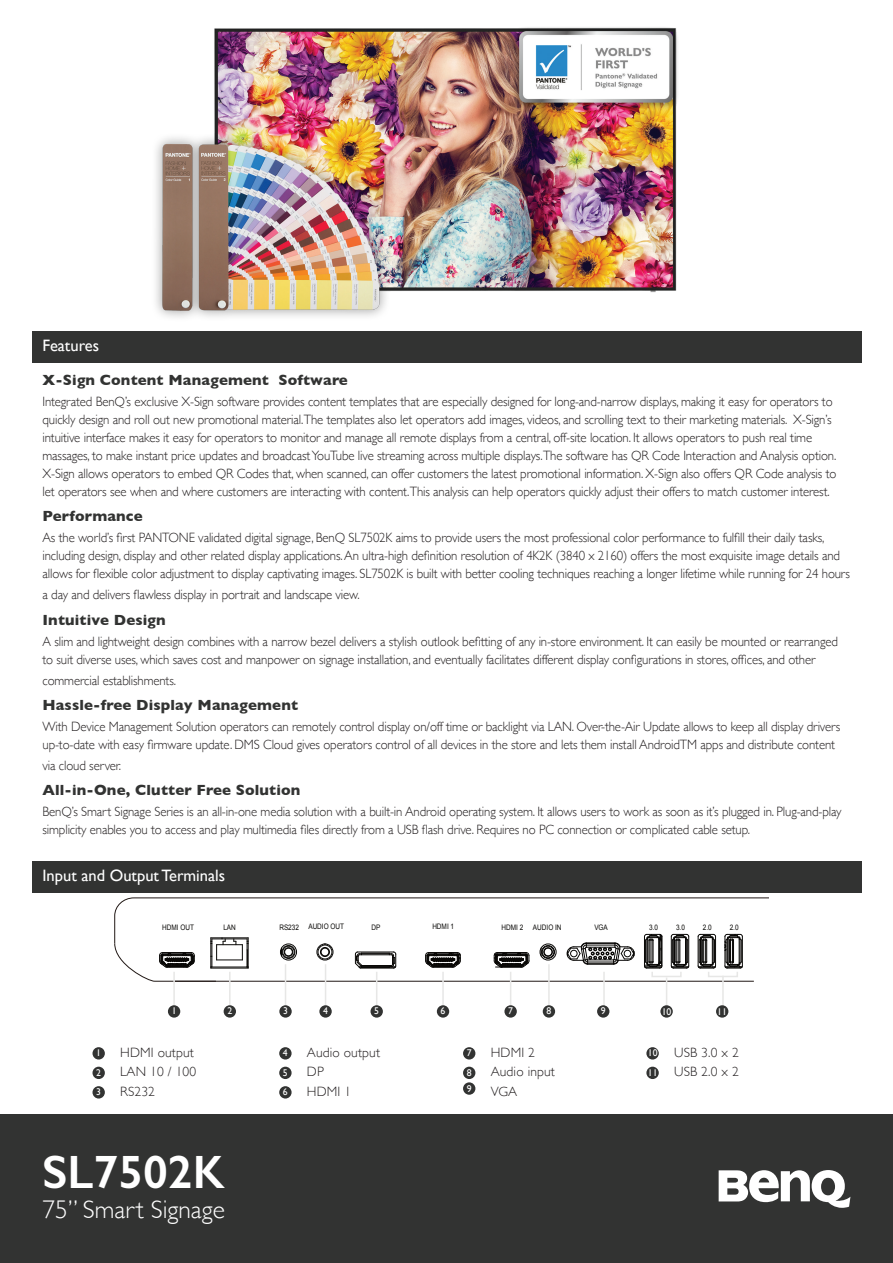
<style>
.page{position:relative;width:893px;height:1263px;background:#fff}
.page>*{position:absolute;margin:0;border:0;box-sizing:border-box;transform-origin:0 0}
.t1{font:600 46.95px "Gill Sans";color:#fff}
.t2{font:300 25.5px "Gill Sans";color:#fff}
.t3{font:16.5px "Gill Sans";color:#fff}
.Kop{font:700 15px "Gill Sans";letter-spacing:.01em;color:#323332}
.t4{font:700 13.65px "Arial";color:#fff}
.Body{font:300 13.5px/18px "Gill Sans";letter-spacing:-.01em;color:#231f20;scale:.95 1}
.Body-2{font:300 13.5px "Gill Sans";letter-spacing:-.01em;color:#231f20}
.Body-3{font:300 13.5px "Gill Sans";letter-spacing:.01em;color:#231f20}
.t5{font:700 12.6px "Arial";color:#fff}
.t6{font:9.75px "Gill Sans";letter-spacing:.01em;color:#fff}
.t7{font:7.5px "Arial";color:#080705;scale:.85 1}
</style>
<div class="page">
<div style="left:0;top:1115px;width:893px;height:148px;background:#323332"></div>
<div style="left:32px;top:861px;width:829px;height:31px;background:#323332"></div>
<div style="left:32px;top:331px;width:829px;height:31px;background:#323332"></div>
<svg style="left:719px;top:1170px;width:131px;height:38px"></svg>
<hr style="left:175px;top:981px;width:579px;height:1px;background:#201714">
<svg style="left:115px;top:898px;width:654px;height:83px"></svg>
<hr style="left:173px;top:972px;width:2px;height:39px;background:#e7e7e6">
<hr style="left:229px;top:972px;width:2px;height:39px;background:#e7e7e6">
<hr style="left:285px;top:964px;width:1px;height:47px;background:#e7e7e6">
<hr style="left:325px;top:964px;width:1px;height:47px;background:#e7e7e6">
<hr style="left:376px;top:972px;width:1px;height:39px;background:#e7e7e6">
<hr style="left:442px;top:972px;width:2px;height:39px;background:#e7e7e6">
<hr style="left:510px;top:972px;width:1px;height:39px;background:#e7e7e6">
<hr style="left:548px;top:964px;width:2px;height:47px;background:#e7e7e6">
<hr style="left:603px;top:972px;width:2px;height:39px;background:#e7e7e6">
<hr style="left:666px;top:977px;width:1px;height:33px;background:#e7e7e6">
<hr style="left:722px;top:976px;width:2px;height:32px;background:#e7e7e6">
<div style="left:92px;top:1047px;width:13px;height:12px;background:#323332;border-radius:50%"></div>
<div style="left:92px;top:1067px;width:13px;height:12px;background:#323332;border-radius:50%"></div>
<div style="left:92px;top:1086px;width:13px;height:12px;background:#323332;border-radius:50%"></div>
<div style="left:279px;top:1047px;width:13px;height:12px;background:#323332;border-radius:50%"></div>
<div style="left:279px;top:1067px;width:13px;height:12px;background:#323332;border-radius:50%"></div>
<div style="left:279px;top:1086px;width:13px;height:12px;background:#323332;border-radius:50%"></div>
<div style="left:463px;top:1047px;width:12px;height:12px;background:#323332;border-radius:50%"></div>
<div style="left:463px;top:1067px;width:12px;height:12px;background:#323332;border-radius:50%"></div>
<div style="left:463px;top:1082px;width:12px;height:13px;background:#323332;border-radius:50%"></div>
<div style="left:646px;top:1047px;width:13px;height:12px;background:#323332;border-radius:50%"></div>
<div style="left:646px;top:1067px;width:13px;height:12px;background:#323332;border-radius:50%"></div>
<div style="left:370px;top:1005px;width:13px;height:12px;background:#323332;border-radius:50%"></div>
<div style="left:224px;top:1005px;width:12px;height:12px;background:#323332;border-radius:50%"></div>
<div style="left:437px;top:1005px;width:12px;height:12px;background:#323332;border-radius:50%"></div>
<div style="left:279px;top:1005px;width:13px;height:12px;background:#323332;border-radius:50%"></div>
<div style="left:504px;top:1005px;width:13px;height:12px;background:#323332;border-radius:50%"></div>
<div style="left:319px;top:1005px;width:13px;height:12px;background:#323332;border-radius:50%"></div>
<div style="left:543px;top:1005px;width:12px;height:12px;background:#323332;border-radius:50%"></div>
<div style="left:597px;top:1005px;width:12px;height:12px;background:#323332;border-radius:50%"></div>
<div style="left:660px;top:1005px;width:13px;height:12px;background:#323332;border-radius:50%"></div>
<div style="left:716px;top:1005px;width:12px;height:12px;background:#323332;border-radius:50%"></div>
<div style="left:168px;top:1005px;width:12px;height:12px;background:#323332;border-radius:50%"></div>
<div style="left:651px;top:971px;width:31px;height:6px;border:2px solid #e7e7e6"></div>
<div style="left:708px;top:971px;width:30px;height:6px;border:2px solid #e7e7e6"></div>
<img style="left:155px;top:27px;width:523px;height:291px">
<p class="t3" style="left:43px;top:335px;width:58px">Features</p>
<p class="Kop" style="left:43px;top:368px;width:307px">X-Sign Content Management Software</p>
<p class="Body" style="left:43px;top:392px;width:837px">Integrated BenQ’s exclusive X-Sign software provides content templates that are especially designed for long-and-narrow displays, making it easy for operators to quickly design and roll out new promotional material.The templates also let operators add images, videos, and scrolling text to their marketing materials. X-Sign’s intuitive interface makes it easy for operators to monitor and manage all remote displays from a central, off-site location. It allows operators to push real time massages, to make instant price updates and broadcast YouTube live streaming across multiple displays.The software has QR Code Interaction and Analysis option.<br>X-Sign allows operators to embed QR Codes that, when scanned, can offer customers the latest promotional information. X-Sign also offers QR Code analysis to let operators see when and where customers are interacting with content.This analysis can help operators quickly adjust their offers to match customer interest.</p>
<p class="Kop" style="left:43px;top:504px;width:102px">Performance</p>
<p class="Body" style="left:43px;top:528px;width:852px">As the world’s first PANTONE validated digital signage, BenQ SL7502K aims to provide users the most professional color performance to fulfill their daily tasks, including design, display and other related display applications. An ultra-high definition resolution of 4K2K (3840 x 2160) offers the most exquisite image details and allows for flexible color adjustment to display captivating images. SL7502K is built with better cooling techniques reaching a longer lifetime while running for 24 hours</p>
<p class="Body" style="left:43px;top:585px;width:335px">a day and delivers flawless display in portrait and landscape view.</p>
<p class="Kop" style="left:43px;top:608px;width:125px">Intuitive Design</p>
<p class="Body" style="left:43px;top:632px;width:839px">A slim and lightweight design combines with a narrow bezel delivers a stylish outlook befitting of any in-store environment. It can easily be mounted or rearranged to suit diverse uses, which saves cost and manpower on signage installation, and eventually facilitates different display configurations in stores, offices, and other</p>
<p class="Body" style="left:43px;top:671px;width:142px">commercial establishments.</p>
<p class="Kop" style="left:43px;top:693px;width:257px">Hassle-free Display Management</p>
<p class="Body" style="left:43px;top:717px;width:841px">With Device Management Solution operators can remotely control display on/off time or backlight via LAN. Over-the-Air Update allows to keep all display drivers up-to-date with easy firmware update. DMS Cloud gives operators control of all devices in the store and lets them install AndroidTM apps and distribute content</p>
<p class="Body" style="left:43px;top:756px;width:84px">via cloud server.</p>
<p class="Kop" style="left:43px;top:778px;width:259px">All-in-One, Clutter Free Solution</p>
<p class="Body" style="left:43px;top:802px;width:843px">BenQ’s Smart Signage Series is an all-in-one media solution with a built-in Android operating system. It allows users to work as soon as it’s plugged in. Plug-and-play simplicity enables you to access and play multimedia files directly from a USB flash drive. Requires no PC connection or complicated cable setup.</p>
<p class="t3" style="left:43px;top:866px;width:184px">Input and Output Terminals</p>
<p class="t7" style="left:162px;top:922px;width:39px">HDMI OUT</p>
<p class="t7" style="left:223px;top:922px;width:16px">LAN</p>
<p class="t7" style="left:279px;top:921px;width:78px">RS232 AUDIO OUT</p>
<p class="t7" style="left:371px;top:922px;width:12px">DP</p>
<p class="t7" style="left:432px;top:921px;width:27px">HDMI 1</p>
<p class="t7" style="left:502px;top:922px;width:27px">HDMI 2</p>
<p class="t7" style="left:533px;top:922px;width:35px">AUDIO IN</p>
<p class="t7" style="left:594px;top:922px;width:17px">VGA</p>
<p class="t7" style="left:649px;top:922px;width:12px">3.0</p>
<p class="t7" style="left:676px;top:922px;width:12px">3.0</p>
<p class="t7" style="left:703px;top:922px;width:12px">2.0</p>
<p class="t7" style="left:730px;top:922px;width:12px">2.0</p>
<p class="t6" style="left:96px;top:1047px;width:6px">1</p>
<p class="t6" style="left:96px;top:1067px;width:6px">2</p>
<p class="t6" style="left:96px;top:1086px;width:6px">3</p>
<p class="t5" style="left:505px;top:997px;width:9px">7</p>
<p class="t4" style="left:546px;top:996px;width:9px">8</p>
<p class="t6" style="left:172px;top:1005px;width:6px">1</p>
<p class="t6" style="left:227px;top:1005px;width:6px">2</p>
<p class="t6" style="left:283px;top:1005px;width:6px">3</p>
<p class="t6" style="left:323px;top:1005px;width:6px">4</p>
<p class="t6" style="left:374px;top:1005px;width:6px">5</p>
<p class="t6" style="left:441px;top:1005px;width:6px">6</p>
<p class="t6" style="left:508px;top:1005px;width:6px">7</p>
<p class="t6" style="left:546px;top:1005px;width:6px">8</p>
<p class="t6" style="left:601px;top:1005px;width:6px">9</p>
<p class="t6" style="left:662px;top:1006px;width:11px">10</p>
<p class="t6" style="left:717px;top:1006px;width:11px">11</p>
<p class="Body-3" style="left:120px;top:1041px;width:75px">HDMI output</p>
<p class="Body-2" style="left:120px;top:1061px;width:78px">LAN 10 / 100</p>
<p class="Body-2" style="left:120px;top:1080px;width:36px">RS232</p>
<p class="t6" style="left:283px;top:1047px;width:6px">4</p>
<p class="t6" style="left:283px;top:1067px;width:6px">5</p>
<p class="t6" style="left:283px;top:1086px;width:6px">6</p>
<p class="Body-3" style="left:307px;top:1041px;width:75px">Audio output</p>
<p class="Body-2" style="left:307px;top:1061px;width:19px">DP</p>
<p class="Body-2" style="left:307px;top:1080px;width:46px">HDMI 1</p>
<p class="t6" style="left:467px;top:1047px;width:6px">7</p>
<p class="t6" style="left:467px;top:1067px;width:6px">8</p>
<p class="t6" style="left:467px;top:1082px;width:6px">9</p>
<p class="Body-2" style="left:491px;top:1041px;width:46px">HDMI 2</p>
<p class="Body-3" style="left:491px;top:1061px;width:66px">Audio input</p>
<p class="Body-2" style="left:491px;top:1080px;width:28px">VGA</p>
<p class="t6" style="left:648px;top:1047px;width:11px">10</p>
<p class="t6" style="left:648px;top:1067px;width:11px">11</p>
<p class="Body-2" style="left:674px;top:1041px;width:66px">USB 3.0 x 2</p>
<p class="Body-2" style="left:674px;top:1061px;width:66px">USB 2.0 x 2</p>
<p class="t1" style="left:43px;top:1143px;width:184px">SL7502K</p>
<p class="t2" style="left:43px;top:1189px;width:184px">75’’ Smart Signage</p>
</div>
